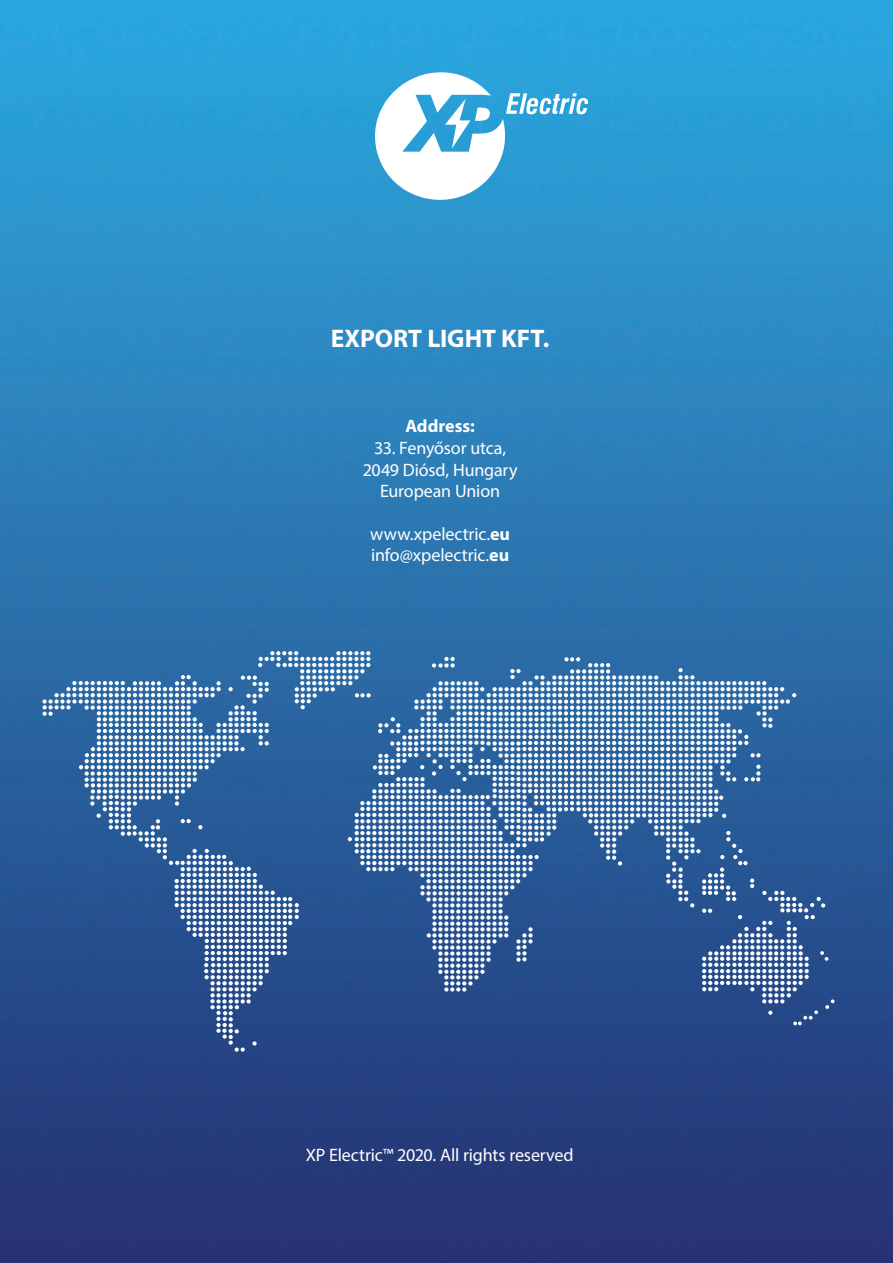
<style>
.page{position:relative;width:893px;height:1263px;background:#fff}
.page>*{position:absolute;margin:0;border:0;box-sizing:border-box;transform-origin:0 0}
.t1{font:700 25.5px "Myriad Pro";color:#fff}
.t2{font:18px/21.6px "Myriad Pro";letter-spacing:-.005em;color:#fff;text-align:center}
.t3{font:700 18px "Myriad Pro";color:#fff}
.s1{font-weight:700}
</style>
<div class="page">
<img style="left:0;top:0;width:893px;height:1263px">
<svg style="left:375px;top:72px;width:213px;height:128px"></svg>
<svg style="left:43px;top:651px;width:791px;height:401px;background:#446da3"></svg>
<h1 class="t1" style="left:331px;top:321px;width:220px">EXPORT LIGHT KFT.</h1>
<p class="t3" style="left:405px;top:415px;width:71px">Address:</p>
<p class="t2" style="left:363px;top:437px;width:156px">33. Fenyősor utca,<br>2049 Diósd, Hungary<br>European Union</p>
<p class="t2" style="left:370px;top:523px;width:141px;text-align:left">www.xpelectric.<span class="s1">eu </span>info@xpelectric.<span class="s1">eu</span></p>
<p class="t2" style="left:306px;top:1143px;width:269px">XP Electric™ 2020. All rights reserved</p>
</div>
